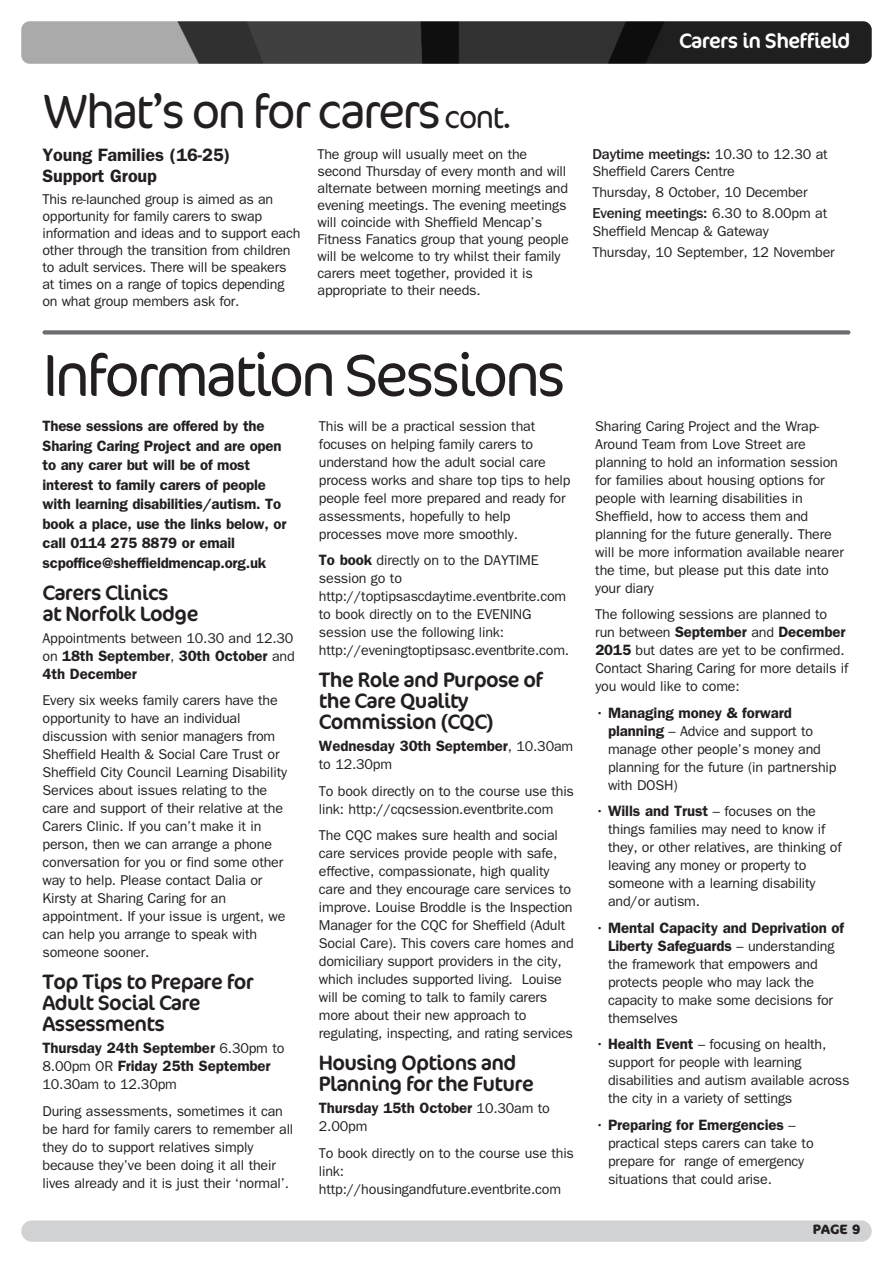
<style>
.page{position:relative;width:893px;height:1263px;background:#fff}
.page>*{position:absolute;margin:0;border:0;box-sizing:border-box;transform-origin:0 0}
.t1{font:300 60px "Cocon";letter-spacing:-.055em;color:#231f20}
.t2{font:300 48.75px "Cocon";letter-spacing:-.055em;color:#231f20}
.t3{font:21px/21px "Cocon";letter-spacing:-.03em;color:#231f20}
.t4{font:21px "Cocon";letter-spacing:-.03em;color:#fff}
.t5{font:600 18px/21px "Franklin Gothic";letter-spacing:-.005em;color:#231f20}
.t6{font:600 15px/19.5px "Franklin Gothic";letter-spacing:-.005em;color:#231f20}
.t7{font:14.25px/18px "Franklin Gothic";letter-spacing:-.01em;color:#231f20}
.t8{font:500 14.25px "Franklin Gothic IT Cby BT";letter-spacing:-.005em;color:#231f20}
.t9{font:700 13.5px "Cocon";color:#231f20}
.s1{font-size:31.5px}
.s2{font-family:"Franklin Gothic";font-weight:400}
.s3{font-weight:400;font-size:14.25px}
.s4{font-weight:600;font-size:15px}
</style>
<div class="page">
<div style="left:21px;top:1220px;width:851px;height:22px;background:#d1d2d4;border-radius:11px"></div>
<img style="left:21px;top:21px;width:851px;height:43px;border-radius:9px">
<div style="left:43px;top:330px;width:807px;height:5px;background:#6c6d70;border-radius:2px"></div>
<h3 class="t4" style="left:679px;top:28px;width:173px">Carers in Sheffield</h3>
<h2 class="t2" style="left:43px;top:83px;width:470px">What’s on for carers<span class="s1">cont.</span></h2>
<p class="t5" style="left:43px;top:146px;width:189px">Young Families (16-25)<br>Support Group</p>
<p class="t7" style="left:43px;top:190px;width:259px;line-height:17.1px">This re-launched group is aimed as an opportunity for family carers to swap information and ideas and to support each other through the transition from children to adult services. There will be speakers at times on a range of topics depending on what group members ask for.</p>
<p class="t7" style="left:317px;top:145px;width:253px;line-height:17.1px">The group will usually meet on the second Thursday of every month and will alternate between morning meetings and evening meetings. The evening meetings will coincide with Sheffield Mencap’s Fitness Fanatics group that young people will be welcome to try whilst their family carers meet together, provided it is appropriate to their needs.</p>
<p class="t8" style="left:592px;top:145px;width:237px">Daytime meetings: <span class="s2">10.30 to 12.30 at</span></p>
<p class="t7" style="left:592px;top:160px;width:217px;line-height:21.3px">Sheffield Carers Centre<br>Thursday, 8 October, 10 December</p>
<p class="t8" style="left:592px;top:205px;width:236px">Evening meetings: <span class="s2">6.30 to 8.00pm at</span></p>
<p class="t7" style="left:592px;top:220px;width:244px;line-height:21.3px">Sheffield Mencap &amp; Gateway<br>Thursday, 10 September, 12 November</p>
<h1 class="t1" style="left:43px;top:341px;width:525px">Information Sessions</h1>
<p class="t6" style="left:43px;top:417px;width:246px">These sessions are offered by the Sharing Caring Project and are open to any carer but will be of most interest to family carers of people with learning disabilities/autism. To book a place, use the links below, or call 0114 275 8879 or email scpoffice@sheffieldmencap.org.uk</p>
<h3 class="t3" style="left:43px;top:582px;width:157px">Carers Clinics<br>at Norfolk Lodge</h3>
<p class="t7" style="left:43px;top:629px;width:252px">Appointments between 10.30 and 12.30</p>
<p class="t6" style="left:43px;top:648px;width:254px;line-height:18px"><span class="s3">on</span> 18th September<span class="s3">,</span> 30th October <span class="s3">and<br></span>4th December</p>
<p class="t7" style="left:43px;top:692px;width:246px">Every six weeks family carers have the opportunity to have an individual discussion with senior managers from Sheffield Health &amp; Social Care Trust or Sheffield City Council Learning Disability Services about issues relating to the care and support of their relative at the Carers Clinic. If you can’t make it in person, then we can arrange a phone conversation for you or find some other way to help. Please contact Dalia or Kirsty at Sharing Caring for an appointment. If your issue is urgent, we can help you arrange to speak with someone sooner.</p>
<h3 class="t3" style="left:43px;top:972px;width:213px">Top Tips to Prepare for<br>Adult Social Care<br>Assessments</h3>
<p class="t6" style="left:43px;top:1040px;width:243px;line-height:18px">Thursday 24th September <span class="s3">6.30pm to<br>8.00pm OR</span> Friday 25th September</p>
<p class="t7" style="left:43px;top:1071px;width:242px;line-height:26.5px">10.30am to 12.30pm<br>During assessments, sometimes it can</p>
<p class="t7" style="left:43px;top:1120px;width:252px">be hard for family carers to remember all they do to support relatives simply because they’ve been doing it all their lives already and it is just their ‘normal’.</p>
<p class="t7" style="left:319px;top:417px;width:253px">This will be a practical session that focuses on helping family carers to understand how the adult social care process works and share top tips to help people feel more prepared and ready for assessments, hopefully to help processes move more smoothly.</p>
<p class="t7" style="left:319px;top:552px;width:252px"><span class="s4">To book</span> directly on to the DAYTIME session go to http://toptipsascdaytime.eventbrite.com to book directly on to the EVENING session use the following link: http://eveningtoptipsasc.eventbrite.com.</p>
<h3 class="t3" style="left:319px;top:670px;width:226px">The Role and Purpose of the Care Quality<br>Commission (CQC)</h3>
<p class="t6" style="left:319px;top:737px;width:256px">Wednesday 30th September<span class="s3">, 10.30am</span></p>
<p class="t7" style="left:319px;top:751px;width:257px;line-height:26.5px">to 12.30pm<br>To book directly on to the course use this</p>
<p class="t7" style="left:319px;top:796px;width:241px;line-height:26.5px">link: http://cqcsession.eventbrite.com<br>The CQC makes sure health and social</p>
<p class="t7" style="left:319px;top:844px;width:256px">care services provide people with safe, effective, compassionate, high quality care and they encourage care services to improve. Louise Broddle is the Inspection Manager for the CQC for Sheffield (Adult Social Care). This covers care homes and domiciliary support providers in the city, which includes supported living. Louise will be coming to talk to family carers more about their new approach to regulating, inspecting, and rating services</p>
<h3 class="t3" style="left:319px;top:1053px;width:216px">Housing Options and<br>Planning for the Future</h3>
<p class="t6" style="left:319px;top:1099px;width:232px">Thursday 15th October <span class="s3">10.30am to</span></p>
<p class="t7" style="left:319px;top:1113px;width:257px;line-height:26.5px">2.00pm<br>To book directly on to the course use this</p>
<p class="t7" style="left:319px;top:1162px;width:244px">link: http://housingandfuture.eventbrite.com</p>
<p class="t7" style="left:595px;top:417px;width:250px">Sharing Caring Project and the Wrap-Around Team from Love Street are planning to hold an information session for families about housing options for people with learning disabilities in Sheffield, how to access them and planning for the future generally. There will be more information available nearer the time, but please put this date into your diary</p>
<p class="t7" style="left:595px;top:606px;width:233px">The following sessions are planned to</p>
<p class="t6" style="left:595px;top:623px;width:252px"><span class="s3">run between</span> September <span class="s3">and</span> December</p>
<p class="t7" style="left:595px;top:642px;width:255px"><span class="s4">2015</span> but dates are yet to be confirmed.<br>Contact Sharing Caring for more details if you would like to come:</p>
<p class="t6" style="left:595px;top:704px;width:198px"><span class="s3">•</span> Managing money &amp; forward</p>
<p class="t7" style="left:608px;top:722px;width:230px"><span class="s4">planning</span> – Advice and support to manage other people’s money and planning for the future (in partnership with DOSH)</p>
<p class="t7" style="left:608px;top:803px;width:235px;text-indent:-13px">• <span class="s4">Wills and Trust</span> – focuses on the things families may need to know if they, or other relatives, are thinking of leaving any money or property to someone with a learning disability and/or autism.</p>
<p class="t6" style="left:595px;top:920px;width:250px;line-height:18px;text-align:center"><span class="s3">•</span> Mental Capacity and Deprivation of<br>Liberty Safeguards <span class="s3">– understanding</span></p>
<p class="t7" style="left:608px;top:955px;width:227px">the framework that empowers and protects people who may lack the capacity to make some decisions for themselves</p>
<p class="t7" style="left:608px;top:1036px;width:243px;text-indent:-13px">• <span class="s4">Health Event</span> – focusing on health, support for people with learning disabilities and autism available across the city in a variety of settings</p>
<p class="t6" style="left:595px;top:1116px;width:202px"><span class="s3">•</span> Preparing for Emergencies <span class="s3">–</span></p>
<p class="t7" style="left:608px;top:1134px;width:207px">practical steps carers can take to prepare for range of emergency situations that could arise.</p>
<p class="t9" style="left:813px;top:1221px;width:49px">PAGE 9</p>
</div>
